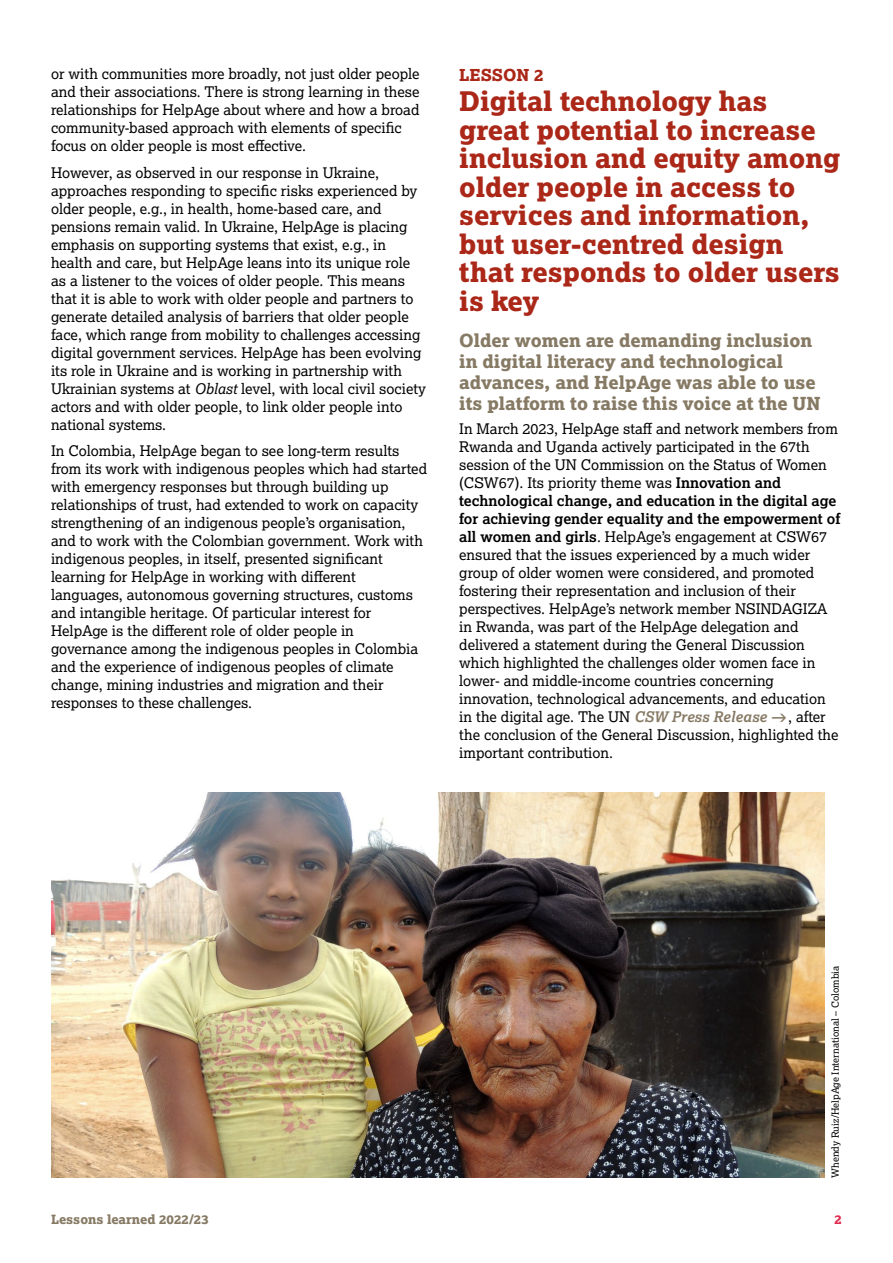
<style>
.page{position:relative;width:893px;height:1263px;background:#fff}
.page>*{position:absolute;margin:0;border:0;box-sizing:border-box;transform-origin:0 0}
.t1{font:27px/28.5px "Lexia X Bold";color:#ab2718}
.t2{font:18px/21px "Lexia X Bold";color:#867a64}
.t3{font:16.5px "Lexia X Bold";color:#ab2718}
.t4{font:14.7px/18px "Lexia";color:#000}
.t5{font:12.75px "Lexia X Bold";color:#867a64}
.t6{font:12.75px "Lexia X Bold";color:#e12e50}
.t7{font:9.75px "Lexia";color:#000}
.s1{font-style:italic}
.s2{font-weight:700}
.s3{font-weight:700;font-style:italic;color:#867a64}
</style>
<div class="page">
<img style="left:51px;top:792px;width:774px;height:386px">
<p class="t4" style="left:51px;top:64px;width:370px">or with communities more broadly, not just older people and their associations. There is strong learning in these relationships for HelpAge about where and how a broad community-based approach with elements of specific focus on older people is most effective.</p>
<p class="t4" style="left:51px;top:163px;width:376px">However, as observed in our response in Ukraine, approaches responding to specific risks experienced by older people, e.g., in health, home-based care, and pensions remain valid. In Ukraine, HelpAge is placing emphasis on supporting systems that exist, e.g., in health and care, but HelpAge leans into its unique role as a listener to the voices of older people. This means that it is able to work with older people and partners to generate detailed analysis of barriers that older people face, which range from mobility to challenges accessing digital government services. HelpAge has been evolving its role in Ukraine and is working in partnership with Ukrainian systems at <span class="s1">Oblast</span> level, with local civil society actors and with older people, to link older people into national systems.</p>
<p class="t4" style="left:51px;top:441px;width:378px">In Colombia, HelpAge began to see long-term results from its work with indigenous peoples which had started with emergency responses but through building up relationships of trust, had extended to work on capacity strengthening of an indigenous people’s organisation, and to work with the Colombian government. Work with indigenous peoples, in itself, presented significant learning for HelpAge in working with different languages, autonomous governing structures, customs and intangible heritage. Of particular interest for HelpAge is the different role of older people in governance among the indigenous peoples in Colombia and the experience of indigenous peoples of climate change, mining industries and migration and their responses to these challenges.</p>
<p class="t3" style="left:459px;top:64px;width:86px">LESSON 2</p>
<h1 class="t1" style="left:459px;top:87px;width:383px">Digital technology has great potential to increase inclusion and equity among older people in access to services and information, but user-centred design that responds to older users is key</h1>
<p class="t2" style="left:459px;top:329px;width:363px">Older women are demanding inclusion in digital literacy and technological advances, and HelpAge was able to use its platform to raise this voice at the UN</p>
<p class="t4" style="left:459px;top:419px;width:383px">In March 2023, HelpAge staff and network members from Rwanda and Uganda actively participated in the 67th session of the UN Commission on the Status of Women (CSW67). Its priority theme was <span class="s2">Innovation and technological change, and education in the digital age for achieving gender equality and the empowerment of all women and girls</span>. HelpAge’s engagement at CSW67 ensured that the issues experienced by a much wider group of older women were considered, and promoted fostering their representation and inclusion of their perspectives. HelpAge’s network member NSINDAGIZA in Rwanda, was part of the HelpAge delegation and delivered a statement during the General Discussion which highlighted the challenges older women face in lower- and middle-income countries concerning innovation, technological advancements, and education in the digital age. The UN <span class="s3">CSW Press Release</span></p>
<p class="t4" style="left:459px;top:707px;width:381px;text-indent:329px">, after the conclusion of the General Discussion, highlighted the important contribution.</p>
<p class="t7" style="left:829px;top:1178px;width:214px;rotate:-90deg">Whendy Ruiz/HelpAge International – Colombia</p>
<p class="t5" style="left:51px;top:1211px;width:159px">Lessons learned 2022/23</p>
<p class="t6" style="left:834px;top:1211px;width:9px">2</p>
</div>
